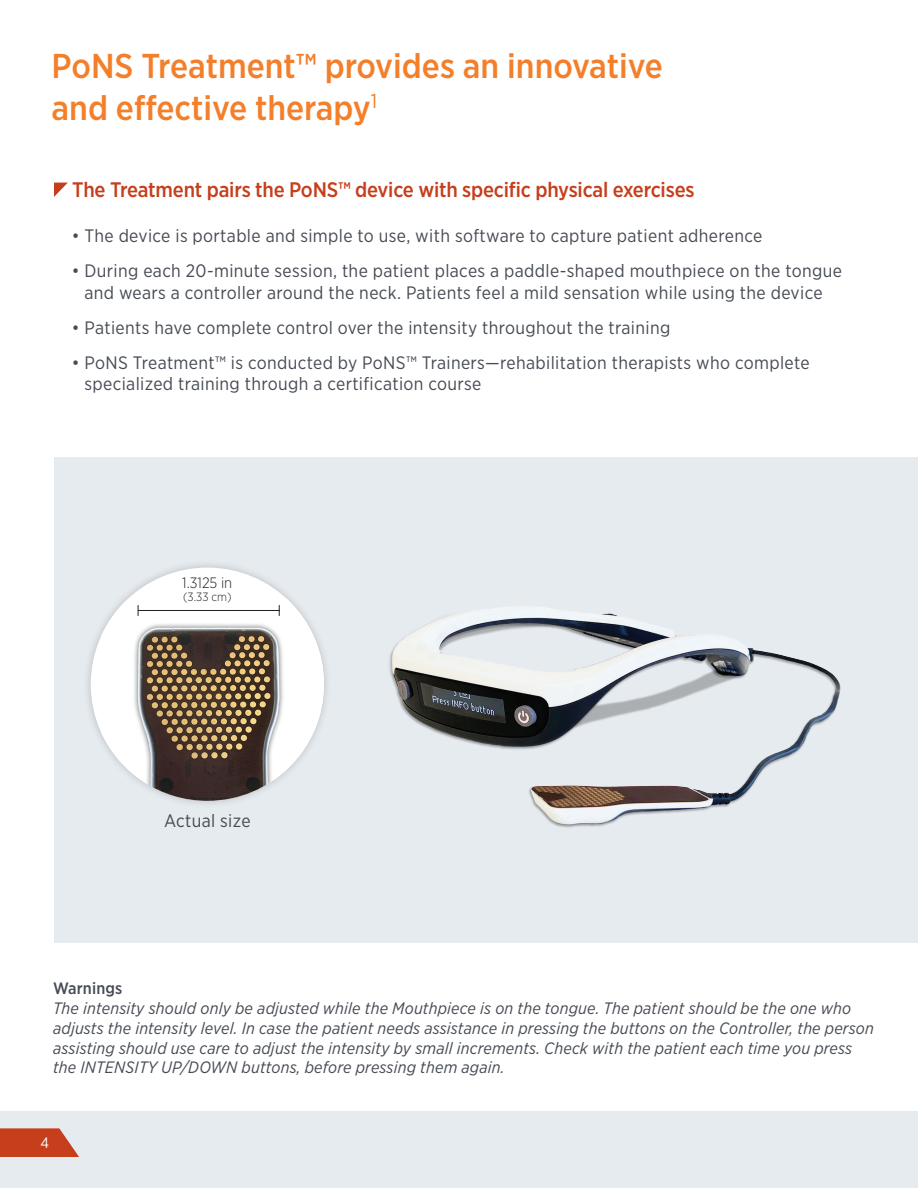
<style>
.page{position:relative;width:918px;height:1188px;background:#fff}
.page>*{position:absolute;margin:0;border:0;box-sizing:border-box;transform-origin:0 0}
.t1{font:500 34.5px/41.4px "Gotham Narrow";color:#f47f2a}
.t2{font:500 21px "Gotham Narrow";letter-spacing:-.01em;color:#c63e1c}
.t3{font:18px/21.6px "Gotham Narrow";letter-spacing:.02em;color:#464b54;text-align:center}
.t4{font:italic 16.5px/19.8px "Gotham Narrow";letter-spacing:.01em;color:#464b54}
.t5{font:500 16.5px "Gotham Narrow";letter-spacing:.01em;color:#464b54}
.t6{font:300 15px "Gotham Narrow";color:#231f20}
.t7{font:15px "Gotham Narrow";color:#fff}
.t8{font:300 12px "Gotham Narrow";color:#231f20}
</style>
<div class="page">
<div style="left:0;top:1111px;width:918px;height:77px;background:#e6ebf0"></div>
<svg style="left:0;top:1128px;width:79px;height:29px;background:#ca5538"></svg>
<div style="left:54px;top:457px;width:864px;height:486px;background:#e6ebf0"></div>
<svg style="left:54px;top:183px;width:14px;height:14px"></svg>
<img style="left:389px;top:607px;width:452px;height:221px">
<div style="left:82px;top:559px;width:250px;height:250px;background:#231f20;opacity:.21"></div>
<div style="left:91px;top:568px;width:233px;height:233px;background:#fff;border-radius:50%"></div>
<img style="left:101px;top:599px;width:223px;height:202px">
<hr style="left:138px;top:610px;width:142px;height:1px;background:#231f20">
<p class="t1" style="left:52px;top:45px;width:613px">PoNS Treatment™ provides an innovative and effective therapy<sup>1</sup></p>
<p class="t2" style="left:72px;top:176px;width:624px">The Treatment pairs the PoNS™ device with specific physical exercises</p>
<p class="t3" style="left:72px;top:224px;width:692px">• The device is portable and simple to use, with software to capture patient adherence</p>
<p class="t3" style="left:72px;top:260px;width:772px">• During each 20-minute session, the patient places a paddle-shaped mouthpiece on the tongue and wears a controller around the neck. Patients feel a mild sensation while using the device</p>
<p class="t3" style="left:72px;top:316px;width:600px">• Patients have complete control over the intensity throughout the training</p>
<p class="t3" style="left:85px;top:351px;width:727px;text-align:left;text-indent:-13px">• PoNS Treatment™ is conducted by PoNS™ Trainers—rehabilitation therapists who complete specialized training through a certification course</p>
<p class="t6" style="left:182px;top:573px;width:52px">1.3125 in</p>
<p class="t8" style="left:183px;top:589px;width:50px">(3.33 cm)</p>
<p class="t3" style="left:164px;top:809px;width:88px">Actual size</p>
<p class="t5" style="left:53px;top:978px;width:71px">Warnings</p>
<p class="t4" style="left:53px;top:998px;width:822px">The intensity should only be adjusted while the Mouthpiece is on the tongue. The patient should be the one who adjusts the intensity level. In case the patient needs assistance in pressing the buttons on the Controller, the person assisting should use care to adjust the intensity by small increments. Check with the patient each time you press the INTENSITY UP/DOWN buttons, before pressing them again.</p>
<p class="t7" style="left:40px;top:1133px;width:10px">4</p>
</div>
